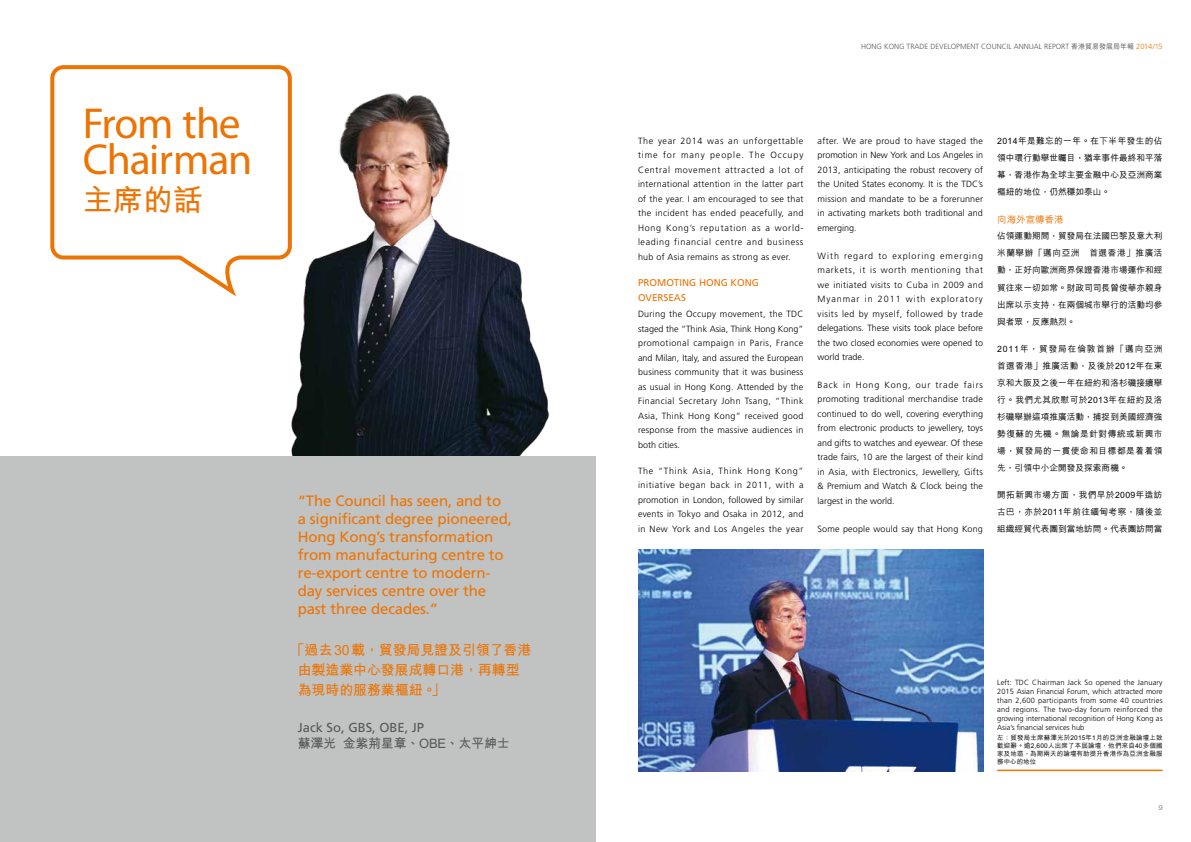
<style>
.page{position:relative;width:1191px;height:842px;background:#fff}
.page>*{position:absolute;margin:0;border:0;box-sizing:border-box;transform-origin:0 0}
.t1{font:43.5px/36.7px "Myriad Pro";letter-spacing:-.03em;color:#ec7404}
.t2{font:700 30px "M Hei HK";color:#ec7404}
.t3{font:15px/18px "Frutiger";letter-spacing:-.01em;color:#ec7404}
.t4{font:700 14px/20px "M Hei HK";letter-spacing:-.01em;color:#ec7404}
.t5{font:13px "Frutiger";color:#58585a}
.t6{font:700 13px "M Hei HK";letter-spacing:-.02em;color:#58585a}
.t7{font:9.8px/14.5px "Frutiger";color:#ec7404}
.t8{font:500 9.5px "M Hei HK";color:#ec7404}
.t9{font:300 9px/14.5px "Frutiger";letter-spacing:.015em;color:#000;text-align:justify}
.t10{font:500 8.7px/17.1px "M Hei HK";color:#000;text-align:justify}
.t11{font:300 7.5px/9px "Frutiger";color:#000;text-align:justify}
.t12{font:300 7.5px "Frutiger";color:#58585a}
.t13{font:300 7px "Helvetica Neue";color:#58585a}
.t14{font:500 6.5px/8px "M Hei HK";letter-spacing:.02em;color:#000;text-align:justify}
.s1{font-family:"M Hei HK";font-weight:500;font-size:7px}
.s2{color:#ec7404}
</style>
<div class="page">
<img style="left:269px;top:93px;width:284px;height:364px">
<svg style="left:50px;top:65px;width:244px;height:232px"></svg>
<img style="left:638px;top:549px;width:345px;height:222px">
<hr style="left:997px;top:770px;width:165px;height:1px;background:#ec7404">
<div style="left:0;top:457px;width:595px;height:385px;background:#c1c2c2"></div>
<h1 class="t1" style="left:83px;top:106px;width:171px">From the<br>Chairman</h1>
<h2 class="t2" style="left:83px;top:178px;width:121px">主席的話</h2>
<h3 class="t3" style="left:298px;top:492px;width:216px">“The Council has seen, and to a significant degree pioneered,<br>Hong Kong’s transformation from manufacturing centre to re-export centre to modern&shy;day services centre over the past three decades.”</h3>
<h3 class="t4" style="left:298px;top:638px;width:235px;text-indent:-7px">「過去30載，貿發局見證及引領了香港由製造業中心發展成轉口港，再轉型為現時的服務業樞紐。」</h3>
<h3 class="t5" style="left:298px;top:720px;width:128px">Jack So, GBS, OBE, JP</h3>
<h3 class="t6" style="left:298px;top:734px;width:214px">蘇澤光 金紫荊星章、OBE、太平紳士</h3>
<p class="t12" style="left:861px;top:42px;width:303px">HONG KONG TRADE DEVELOPMENT COUNCIL ANNUAL REPORT <span class="s1">香港貿易發展局年報</span> <span class="s2">2014/15</span></p>
<p class="t9" style="left:638px;top:133px;width:167px">The year 2014 was an unforgettable time for many people. The Occupy Central movement attracted a lot of international attention in the latter part of the year. I am encouraged to see that the incident has ended peacefully, and Hong Kong’s reputation as a world&shy;leading financial centre and business hub of Asia remains as strong as ever.</p>
<p class="t7" style="left:638px;top:276px;width:122px">PROMOTING HONG KONG<br>OVERSEAS</p>
<p class="t9" style="left:638px;top:307px;width:167px">During the Occupy movement, the TDC staged the “Think Asia, Think Hong Kong” promotional campaign in Paris, France and Milan, Italy, and assured the European business community that it was business as usual in Hong Kong. Attended by the Financial Secretary John Tsang, “Think Asia, Think Hong Kong” received good response from the massive audiences in both cities.</p>
<p class="t9" style="left:638px;top:463px;width:167px">The “Think Asia, Think Hong Kong” initiative began back in 2011, with a promotion in London, followed by similar events in Tokyo and Osaka in 2012, and in New York and Los Angeles the year</p>
<p class="t9" style="left:817px;top:133px;width:167px">after. We are proud to have staged the promotion in New York and Los Angeles in 2013, anticipating the robust recovery of the United States economy. It is the TDC’s mission and mandate to be a forerunner in activating markets both traditional and emerging.</p>
<p class="t9" style="left:817px;top:248px;width:167px">With regard to exploring emerging markets, it is worth mentioning that we initiated visits to Cuba in 2009 and Myanmar in 2011 with exploratory visits led by myself, followed by trade delegations. These visits took place before the two closed economies were opened to world trade.</p>
<p class="t9" style="left:817px;top:378px;width:167px">Back in Hong Kong, our trade fairs promoting traditional merchandise trade continued to do well, covering everything from electronic products to jewellery, toys and gifts to watches and eyewear. Of these trade fairs, 10 are the largest of their kind in Asia, with Electronics, Jewellery, Gifts &amp; Premium and Watch &amp; Clock being the largest in the world.</p>
<p class="t9" style="left:817px;top:521px;width:167px">Some people would say that Hong Kong</p>
<p class="t10" style="left:997px;top:131px;width:167px">2014年是難忘的一年。在下半年發生的佔領中環行動舉世矚目，猶幸事件最終和平落幕，香港作為全球主要金融中心及亞洲商業樞紐的地位，仍然穩如泰山。</p>
<p class="t8" style="left:997px;top:212px;width:68px">向海外宣傳香港</p>
<p class="t10" style="left:997px;top:227px;width:167px">佔領運動期間，貿發局在法國巴黎及意大利米蘭舉辦「邁向亞洲　首選香港」推廣活動，正好向歐洲商界保證香港市場運作和經貿往來一切如常。財政司司長曾俊華亦親身出席以示支持，在兩個城市舉行的活動均參與者眾，反應熱烈。</p>
<p class="t10" style="left:997px;top:339px;width:167px">2011年，貿發局在倫敦首辦「邁向亞洲首選香港」推廣活動，及後於2012年在東京和大阪及之後一年在紐約和洛杉磯接續舉行。我們尤其欣慰可於2013年在紐約及洛杉磯舉辦這項推廣活動，捕捉到美國經濟強勢復蘇的先機。無論是針對傳統或新興市場，貿發局的一貫使命和目標都是着着領先，引領中小企開發及探索商機。</p>
<p class="t10" style="left:997px;top:485px;width:167px">開拓新興市場方面，我們早於2009年造訪古巴，亦於2011年前往緬甸考察，隨後並組織經貿代表團到當地訪問。代表團訪問當</p>
<p class="t11" style="left:997px;top:678px;width:167px">Left: TDC Chairman Jack So opened the January 2015 Asian Financial Forum, which attracted more than 2,600 participants from some 40 countries and regions. The two-day forum reinforced the growing international recognition of Hong Kong as Asia’s financial services hub</p>
<p class="t14" style="left:997px;top:733px;width:167px">左：貿發局主席蘇澤光於2015年1月的亞洲金融論壇上致歡迎辭。逾2,600人出席了本屆論壇，他們來自40多個國家及地區，為期兩天的論壇有助提升香港作為亞洲金融服務中心的地位</p>
<p class="t13" style="left:1158px;top:802px;width:5px">9</p>
</div>
